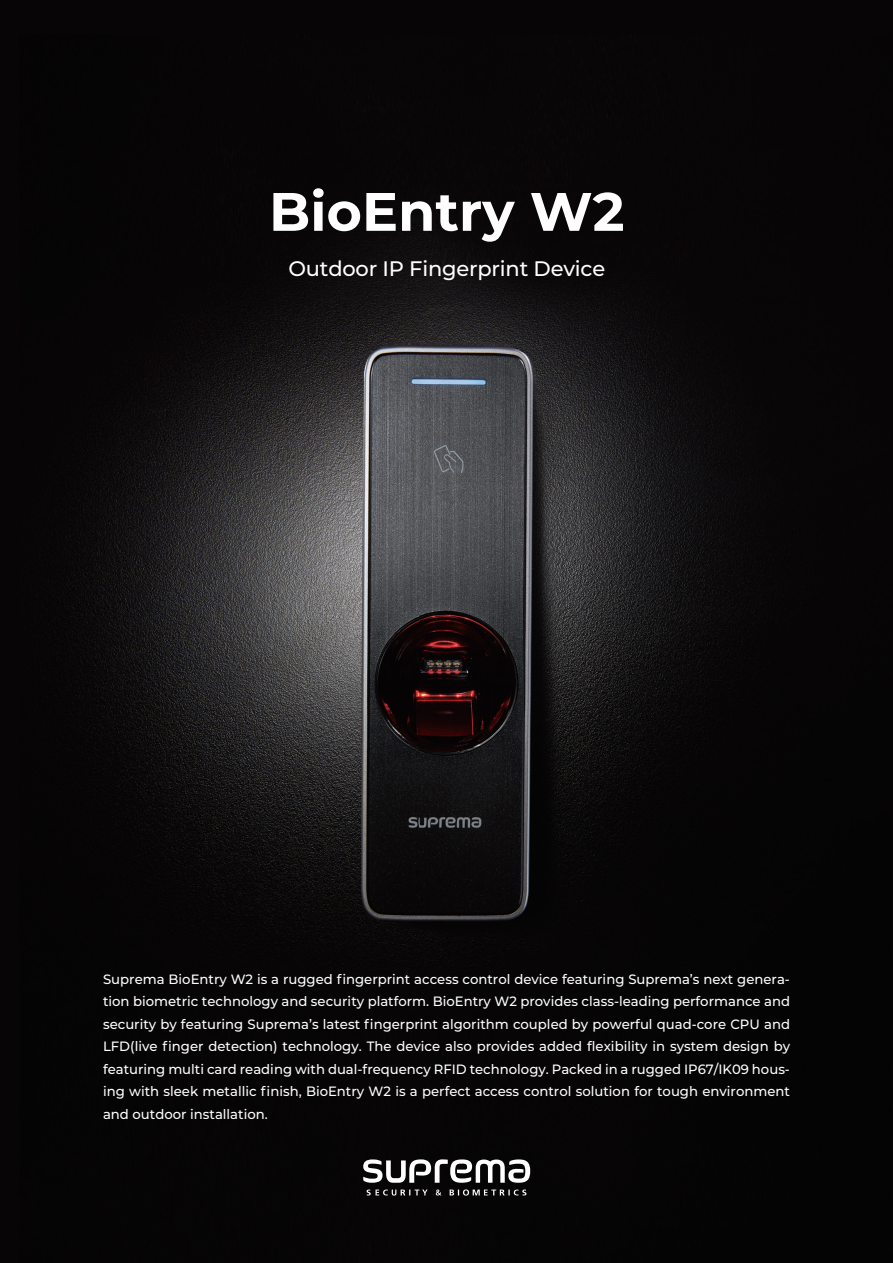
<style>
.page{position:relative;width:893px;height:1263px;background:#fff}
.page>*{position:absolute;margin:0;border:0;box-sizing:border-box;transform-origin:0 0}
.t1{font:700 54px "Montserrat";color:#fff}
.t2{font:500 21px "Montserrat";letter-spacing:-.01em;color:#fff}
.t3{font:500 13.5px/22.5px "Montserrat";color:#fff;text-align:justify}
</style>
<div class="page">
<img style="left:0;top:0;width:893px;height:1263px">
<svg style="left:450px;top:1189px;width:76px;height:6px"></svg>
<svg style="left:367px;top:1189px;width:61px;height:6px"></svg>
<svg style="left:436px;top:1189px;width:5px;height:6px"></svg>
<svg style="left:363px;top:1159px;width:167px;height:24px"></svg>
<h1 class="t1" style="left:269px;top:181px;width:357px">BioEntry W2</h1>
<h2 class="t2" style="left:288px;top:258px;width:318px">Outdoor IP Fingerprint Device</h2>
<p class="t3" style="left:103px;top:969px;width:688px">Suprema BioEntry W2 is a rugged fingerprint access control device featuring Suprema’s next genera&shy;tion biometric technology and security platform. BioEntry W2 provides class-leading performance and security by featuring Suprema’s latest fingerprint algorithm coupled by powerful quad-core CPU and LFD(live finger detection) technology. The device also provides added flexibility in system design by featuring multi card reading with dual-frequency RFID technology. Packed in a rugged IP67/IK09 hous&shy;ing with sleek metallic finish, BioEntry W2 is a perfect access control solution for tough environment and outdoor installation.</p>
</div>
